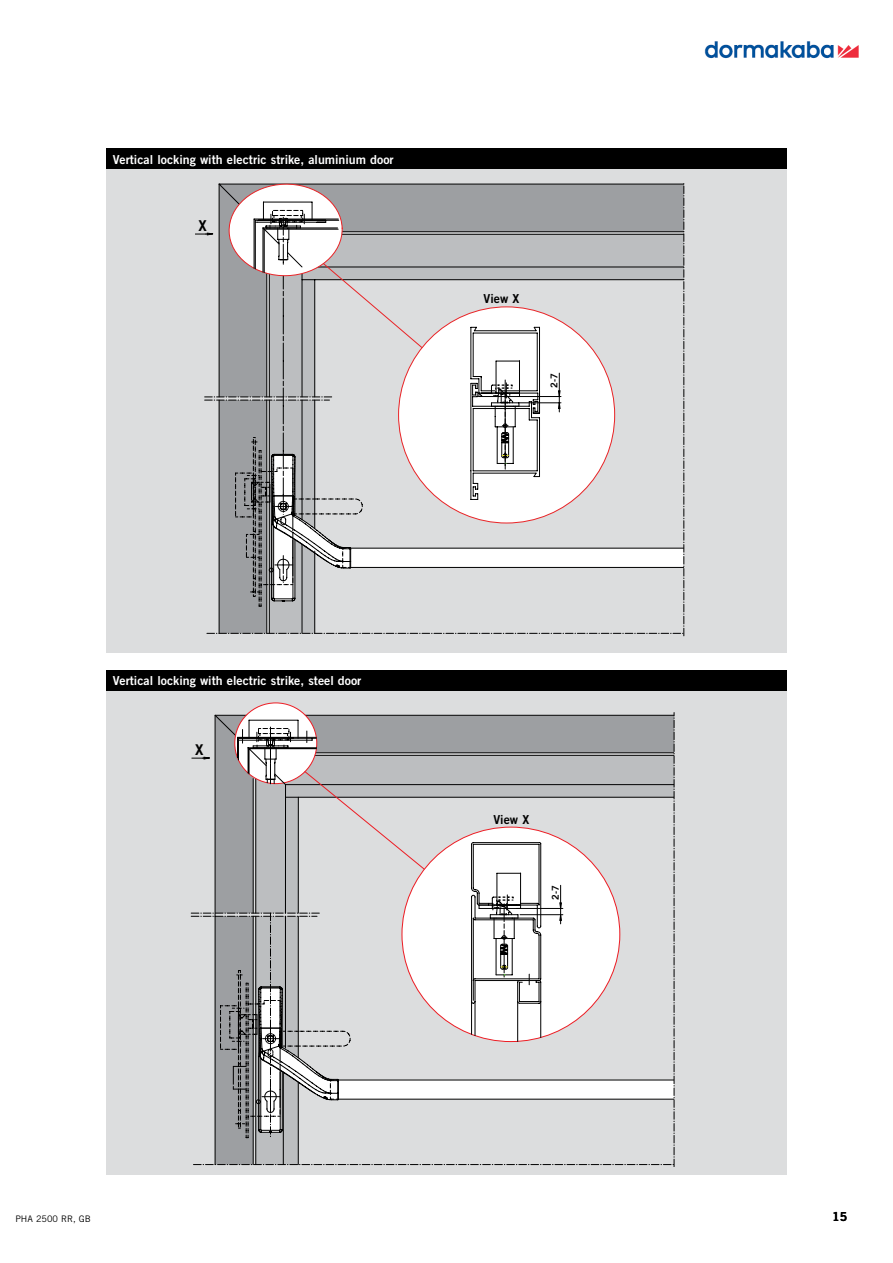
<style>
.page{position:relative;width:893px;height:1263px;background:#fff}
.page>*{position:absolute;margin:0;border:0;box-sizing:border-box;transform-origin:0 0}
.t1{font:15px "Trade Gothic Bold Two";color:#000}
.t2{font:14.85px "Trade Gothic Bold Two";color:#000}
.t3{font:12.3px "Trade Gothic Bold Two";color:#fff}
.t4{font:12.3px "Trade Gothic Bold Two";color:#000}
.t5{font:9.45px "Trade Gothic Bold Two";color:#000}
.t6{font:9px "Trade Gothic";color:#000}
</style>
<div class="page">
<div style="left:106px;top:167px;width:681px;height:486px;background:#dcddde"></div>
<svg style="left:195px;top:183px;width:490px;height:453px"></svg>
<div style="left:106px;top:689px;width:681px;height:485px;background:#dcddde"></div>
<div style="left:235px;top:703px;width:82px;height:81px;background:#fff;border-radius:50%"></div>
<svg style="left:191px;top:712px;width:484px;height:455px"></svg>
<div style="left:106px;top:670px;width:681px;height:20px;background:#000"></div>
<div style="left:106px;top:149px;width:681px;height:20px;background:#000"></div>
<img style="left:704px;top:41px;width:155px;height:18px">
<p class="t3" style="left:113px;top:152px;width:282px">Vertical locking with electric strike, aluminium door</p>
<p class="t1" style="left:198px;top:216px;width:10px">X</p>
<p class="t4" style="left:484px;top:291px;width:37px">View X</p>
<p class="t5" style="left:548px;top:388px;width:16px;rotate:-90deg">2-7</p>
<p class="t3" style="left:113px;top:673px;width:250px">Vertical locking with electric strike, steel door</p>
<p class="t2" style="left:195px;top:740px;width:10px">X</p>
<p class="t4" style="left:493px;top:811px;width:37px">View X</p>
<p class="t5" style="left:550px;top:900px;width:16px;rotate:-90deg">2-7</p>
<p class="t6" style="left:15px;top:1213px;width:77px">PHA 2500 RR, GB</p>
<p class="t4" style="left:832px;top:1209px;width:17px">15</p>
</div>
